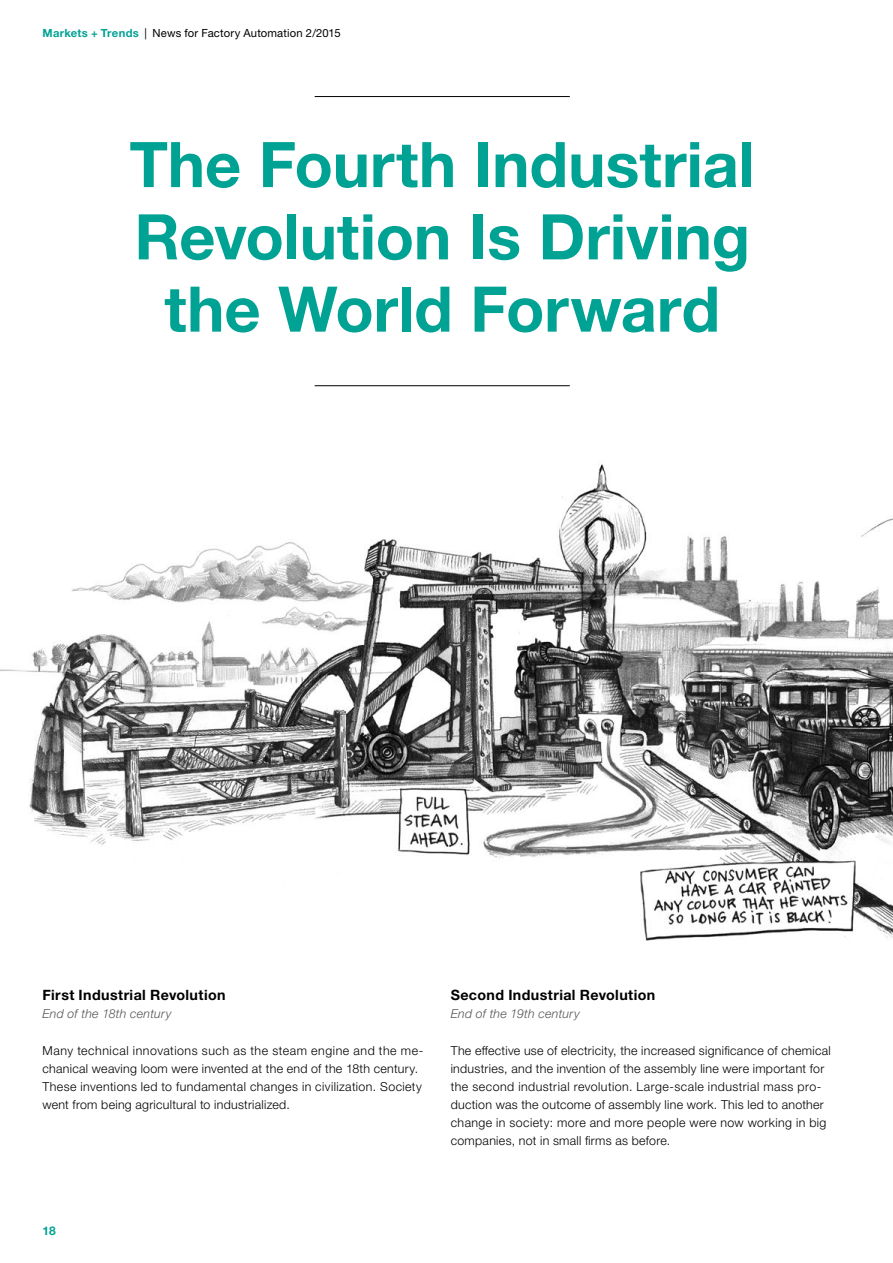
<style>
.page{position:relative;width:893px;height:1263px;background:#fff}
.page>*{position:absolute;margin:0;border:0;box-sizing:border-box;transform-origin:0 0}
.t1{font:700 63px/72.3px "Helvetica Neue LTW1 G";color:#00a294;text-align:center}
.t2{font:700 14.25px "Helvetica Neue LTW1 G";letter-spacing:.025em;color:#000}
.t3{font:300 12.3px/18px "Helvetica Neue LTW1 G";letter-spacing:.025em;color:#000}
.t4{font:italic 300 12.3px "Helvetica Neue LTW1 G";letter-spacing:.02em;color:#565656}
.t5{font:700 12px "Helvetica Neue LTW1 G";color:#00a294}
.t6{font:11.25px "Helvetica Neue LTW1 G";letter-spacing:.015em;color:#000}
.s1{font-weight:700;color:#00a294}
</style>
<div class="page">
<img style="left:0;top:96px;width:893px;height:845px">
<hr style="left:315px;top:96px;width:255px;height:1px;background:#000">
<hr style="left:315px;top:385px;width:255px;height:1px;background:#000">
<p class="t6" style="left:43px;top:26px;width:300px"><span class="s1">Markets + Trends</span> | News for Factory Automation 2/2015</p>
<h1 class="t1" style="left:130px;top:128px;width:627px">The Fourth Industrial<br>Revolution Is Driving the World Forward</h1>
<p class="t2" style="left:43px;top:986px;width:185px">First Industrial Revolution</p>
<p class="t4" style="left:43px;top:1006px;width:130px">End of the 18th century</p>
<p class="t3" style="left:43px;top:1041px;width:382px">Many technical innovations such as the steam engine and the me&shy;chanical weaving loom were invented at the end of the 18th century.<br>These inventions led to fundamental changes in civilization. Society went from being agricultural to industrialized.</p>
<p class="t2" style="left:451px;top:986px;width:206px">Second Industrial Revolution</p>
<p class="t4" style="left:451px;top:1006px;width:131px">End of the 19th century</p>
<p class="t3" style="left:451px;top:1041px;width:382px">The effective use of electricity, the increased significance of chemical industries, and the invention of the assembly line were important for the second industrial revolution. Large-scale industrial mass pro&shy;duction was the outcome of assembly line work. This led to another change in society: more and more people were now working in big companies, not in small firms as before.</p>
<p class="t5" style="left:43px;top:1224px;width:15px">18</p>
</div>
